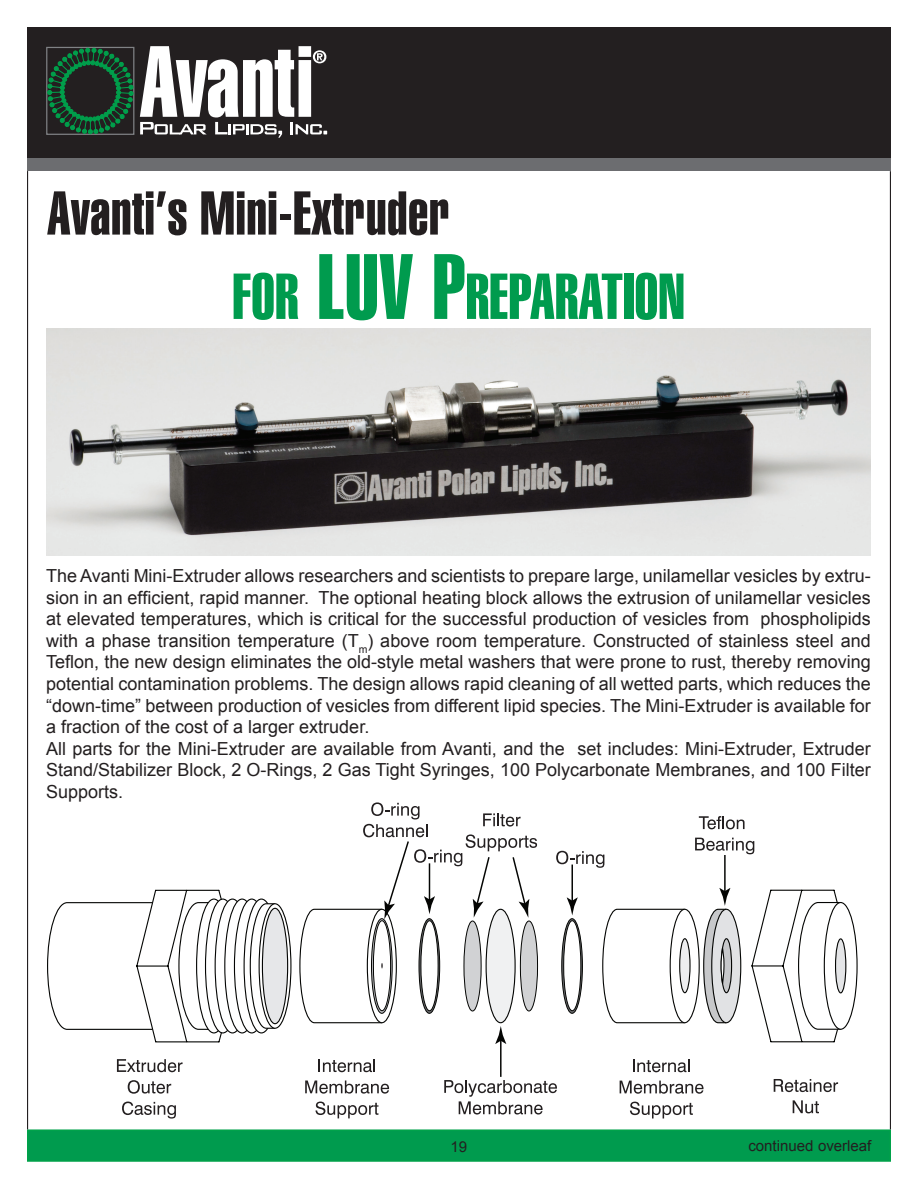
<style>
.page{position:relative;width:918px;height:1188px;background:#fff}
.page>*{position:absolute;margin:0;border:0;box-sizing:border-box;transform-origin:0 0}
.t1{font:63px "Swiss 911 BT Extra Compressed";color:#009b4e}
.t2{font:60px "Swiss 911 BT Extra Compressed";letter-spacing:.01em;color:#231f20}
.t3{font:18px/21.6px "Arial";color:#231f20}
.t4{font:15px "Arial";color:#231f20}
.s1{font-size:90px}
</style>
<div class="page">
<div style="left:27px;top:158px;width:864px;height:13px;background:#6c6d70"></div>
<div style="left:27px;top:27px;width:864px;height:131px;background:#231f20"></div>
<div style="left:46px;top:47px;width:88px;height:88px;border:1px solid #808285"></div>
<svg style="left:47px;top:48px;width:87px;height:86px"></svg>
<svg style="left:140px;top:46px;width:187px;height:92px"></svg>
<div style="left:27px;top:1129px;width:864px;height:33px;background:#009b4e;border:2px solid #00a24a"></div>
<hr style="left:27px;top:171px;width:1px;height:958px;background:#231f20">
<hr style="left:890px;top:171px;width:1px;height:958px;background:#231f20">
<img style="left:46px;top:328px;width:825px;height:227px">
<div style="left:712px;top:909px;width:29px;height:114px;background:#e1e2e4;border-radius:50%"></div>
<div style="left:711px;top:909px;width:30px;height:114px;border:1px solid #040503;border-radius:50%"></div>
<svg style="left:215px;top:899px;width:35px;height:134px"></svg>
<svg style="left:225px;top:899px;width:34px;height:134px"></svg>
<div style="left:224px;top:899px;width:36px;height:134px;border:1px solid #040503;border-radius:50%"></div>
<svg style="left:234px;top:899px;width:35px;height:134px"></svg>
<div style="left:234px;top:899px;width:36px;height:134px;border:1px solid #040503;border-radius:50%"></div>
<svg style="left:244px;top:899px;width:35px;height:134px"></svg>
<div style="left:244px;top:899px;width:35px;height:134px;border:1px solid #040503;border-radius:50%"></div>
<svg style="left:249px;top:903px;width:24px;height:126px"></svg>
<svg style="left:259px;top:904px;width:32px;height:124px"></svg>
<div style="left:259px;top:903px;width:32px;height:126px;border:1px solid #040503;border-radius:50%"></div>
<div style="left:262px;top:908px;width:26px;height:116px;background:#e6e7e9;border-radius:50%"></div>
<div style="left:262px;top:908px;width:26px;height:116px;border:1px solid #040503;border-radius:50%"></div>
<svg style="left:47px;top:889px;width:176px;height:154px"></svg>
<svg style="left:562px;top:919px;width:20px;height:94px"></svg>
<div style="left:562px;top:919px;width:21px;height:95px;border:1px solid #040503;border-radius:50%"></div>
<div style="left:564px;top:921px;width:17px;height:90px;background:#fff;border-radius:50%"></div>
<div style="left:563px;top:921px;width:18px;height:90px;border:1px solid #040503;border-radius:50%"></div>
<div style="left:520px;top:921px;width:18px;height:90px;border:1px solid #040503;border-radius:50%"></div>
<svg style="left:602px;top:908px;width:84px;height:116px"></svg>
<div style="left:670px;top:909px;width:29px;height:114px;background:#fff;border-radius:50%"></div>
<div style="left:670px;top:909px;width:30px;height:114px;border:1px solid #040503;border-radius:50%"></div>
<div style="left:680px;top:939px;width:10px;height:54px;background:#eeeeef;border-radius:50%"></div>
<div style="left:679px;top:938px;width:12px;height:55px;border:1px solid #040503;border-radius:50%"></div>
<div style="left:824px;top:902px;width:34px;height:128px;border:1px solid #040503;border-radius:50%"></div>
<svg style="left:751px;top:889px;width:91px;height:154px"></svg>
<div style="left:836px;top:939px;width:10px;height:54px;background:#e4e5e7;border-radius:50%"></div>
<div style="left:835px;top:938px;width:11px;height:55px;border:1px solid #040503;border-radius:50%"></div>
<svg style="left:556px;top:851px;width:48px;height:17px"></svg>
<svg style="left:699px;top:816px;width:46px;height:13px"></svg>
<svg style="left:695px;top:838px;width:59px;height:16px"></svg>
<svg style="left:117px;top:1059px;width:66px;height:13px"></svg>
<svg style="left:128px;top:1080px;width:43px;height:14px"></svg>
<svg style="left:122px;top:1102px;width:54px;height:17px"></svg>
<svg style="left:319px;top:1059px;width:56px;height:13px"></svg>
<svg style="left:305px;top:1081px;width:84px;height:13px"></svg>
<svg style="left:316px;top:1102px;width:63px;height:16px"></svg>
<svg style="left:444px;top:1080px;width:113px;height:35px"></svg>
<svg style="left:774px;top:1079px;width:64px;height:13px"></svg>
<svg style="left:793px;top:1100px;width:26px;height:13px"></svg>
<svg style="left:633px;top:1059px;width:57px;height:13px"></svg>
<svg style="left:620px;top:1081px;width:84px;height:13px"></svg>
<svg style="left:630px;top:1102px;width:63px;height:17px"></svg>
<hr style="left:500px;top:1039px;width:2px;height:38px;background:#040503">
<hr style="left:571px;top:865px;width:2px;height:37px;background:#040503">
<svg style="left:567px;top:897px;width:11px;height:18px"></svg>
<svg style="left:299px;top:802px;width:238px;height:242px"></svg>
<hr style="left:724px;top:855px;width:2px;height:38px;background:#040503">
<svg style="left:703px;top:888px;width:30px;height:136px"></svg>
<h2 class="t2" style="left:47px;top:180px;width:403px">Avanti’s Mini-Extruder</h2>
<h1 class="t1" style="left:232px;top:261px;width:454px">FOR <span class="s1">LUV P</span>REPARATION</h1>
<p class="t3" style="left:46px;top:565px;width:826px">The Avanti Mini-Extruder allows researchers and scientists to prepare large, unilamellar vesicles by extru&shy;sion in an efficient, rapid manner. The optional heating block allows the extrusion of unilamellar vesicles at elevated temperatures, which is critical for the successful production of vesicles from phospholipids with a phase transition temperature (T<sub>m</sub>) above room temperature. Constructed of stainless steel and Teflon, the new design eliminates the old-style metal washers that were prone to rust, thereby removing potential contamination problems. The design allows rapid cleaning of all wetted parts, which reduces the “down-time” between production of vesicles from different lipid species. The Mini-Extruder is available for a fraction of the cost of a larger extruder.<br>All parts for the Mini-Extruder are available from Avanti, and the set includes: Mini-Extruder, Extruder Stand/Stabilizer Block, 2 O-Rings, 2 Gas Tight Syringes, 100 Polycarbonate Membranes, and 100 Filter Supports.</p>
<p class="t4" style="left:451px;top:1137px;width:18px">19</p>
<p class="t4" style="left:748px;top:1136px;width:124px">continued overleaf</p>
</div>
